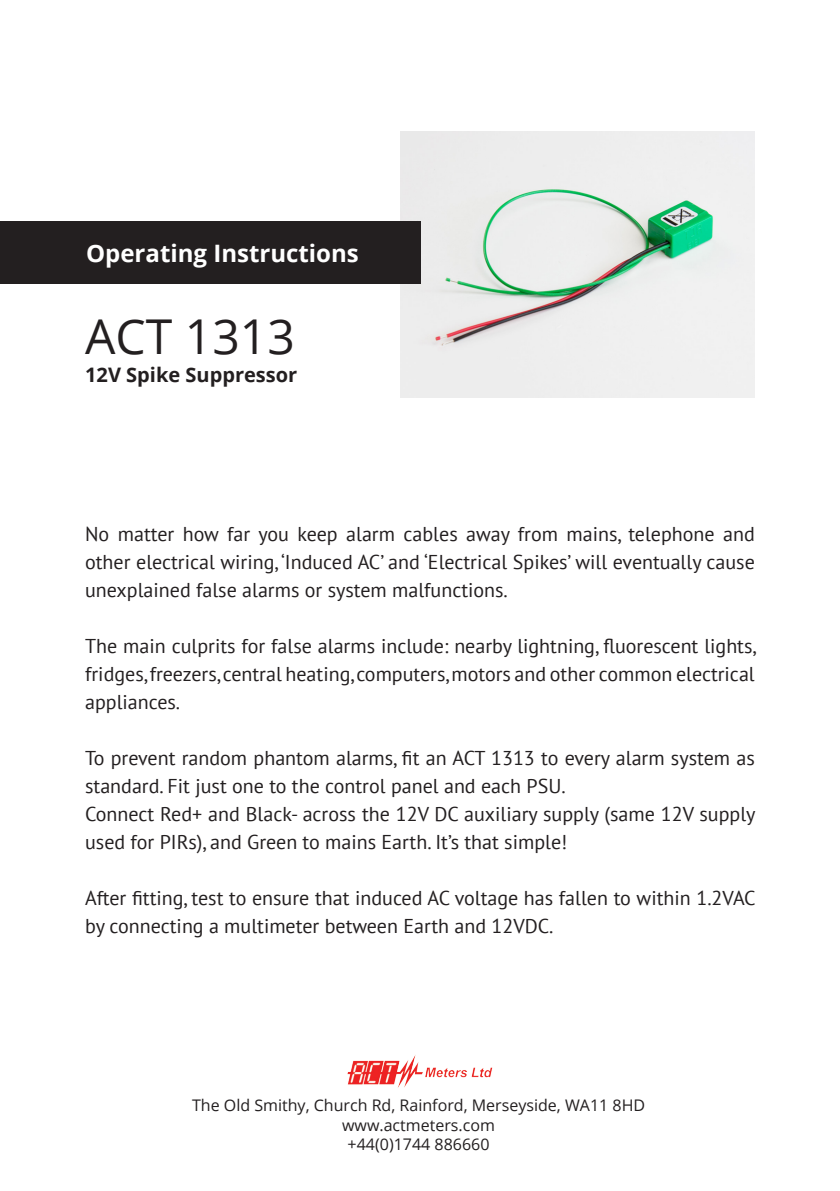
<style>
.page{position:relative;width:840px;height:1191px;background:#fff}
.page>*{position:absolute;margin:0;border:0;box-sizing:border-box;transform-origin:0 0}
.t1{font:48px "Open Sans";color:#231f20}
.t2{font:700 24px "Open Sans";color:#fff}
.t3{font:20px/28px "PT Sans";color:#231f20}
.t4{font:700 20px "Open Sans";color:#231f20}
.t5{font:16px "Open Sans";color:#231f20}
</style>
<div class="page">
<img style="left:347px;top:1055px;width:146px;height:33px">
<img style="left:400px;top:131px;width:354px;height:266px">
<div style="left:0;top:221px;width:420px;height:63px;background:#231f20"></div>
<p class="t2" style="left:86px;top:236px;width:274px">Operating Instructions</p>
<p class="t1" style="left:85px;top:303px;width:211px">ACT 1313</p>
<p class="t4" style="left:85px;top:360px;width:213px">12V Spike Suppressor</p>
<p class="t3" style="left:85px;top:519px;width:671px;text-align:justify">No matter how far you keep alarm cables away from mains, telephone and other electrical wiring, ‘Induced AC’ and ‘Electrical Spikes’ will eventually cause unexplained false alarms or system malfunctions.</p>
<p class="t3" style="left:85px;top:631px;width:672px;text-align:justify">The main culprits for false alarms include: nearby lightning, fluorescent lights, fridges, freezers, central heating, computers, motors and other common electrical appliances.</p>
<p class="t3" style="left:85px;top:743px;width:670px">To prevent random phantom alarms, fit an ACT 1313 to every alarm system as standard. Fit just one to the control panel and each PSU.</p>
<p class="t3" style="left:85px;top:799px;width:671px">Connect Red+ and Black- across the 12V DC auxiliary supply (same 12V supply used for PIRs), and Green to mains Earth. It’s that simple!</p>
<p class="t3" style="left:85px;top:883px;width:671px">After fitting, test to ensure that induced AC voltage has fallen to within 1.2VAC by connecting a multimeter between Earth and 12VDC.</p>
<p class="t5" style="left:192px;top:1094px;width:454px">The Old Smithy, Church Rd, Rainford, Merseyside, WA11 8HD</p>
<p class="t5" style="left:342px;top:1113px;width:154px">www.actmeters.com</p>
<p class="t5" style="left:347px;top:1133px;width:143px">+44(0)1744 886660</p>
</div>
